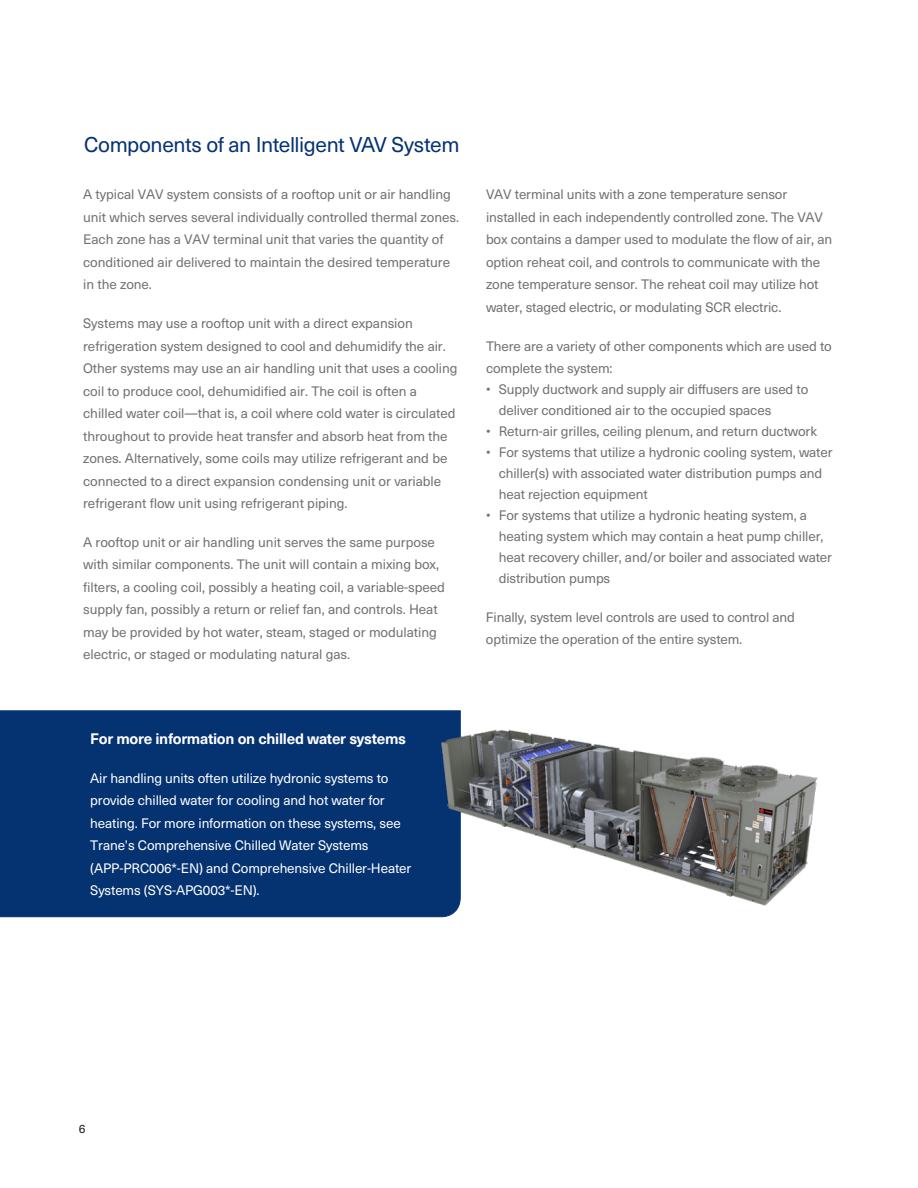
<style>
.page{position:relative;width:918px;height:1188px;background:#fff}
.page>*{position:absolute;margin:0;border:0;box-sizing:border-box;transform-origin:0 0}
.Section_Heading_Leve{font:21px "Neue Haas Unica W1 G";letter-spacing:-.02em;color:#053271}
.BodyCopy{font:700 15px "Neue Haas Unica W1 G";letter-spacing:-.02em;color:#fff}
.BodyCopy-2{font:13.5px/22.5px "Neue Haas Unica W1 G";letter-spacing:-.005em;color:#717074}
.BodyCopy-3{font:13.5px/22.5px "Neue Haas Unica W1 G";letter-spacing:-.01em;color:#fff}
.t1{font:12px "Neue Haas Unica W1 G";color:#231f20}
</style>
<div class="page">
<div style="left:0;top:710px;width:418px;height:207px;background:#053271"></div>
<img style="left:418px;top:710px;width:400px;height:208px">
<p class="Section_Heading_Leve" style="left:84px;top:129px;width:377px">Components of an Intelligent VAV System</p>
<p class="BodyCopy-2" style="left:83px;top:183px;width:378px">A typical VAV system consists of a rooftop unit or air handling unit which serves several individually controlled thermal zones.<br>Each zone has a VAV terminal unit that varies the quantity of conditioned air delivered to maintain the desired temperature in the zone.</p>
<p class="BodyCopy-2" style="left:83px;top:311px;width:376px">Systems may use a rooftop unit with a direct expansion refrigeration system designed to cool and dehumidify the air.<br>Other systems may use an air handling unit that uses a cooling coil to produce cool, dehumidified air. The coil is often a chilled water coil—that is, a coil where cold water is circulated throughout to provide heat transfer and absorb heat from the zones. Alternatively, some coils may utilize refrigerant and be connected to a direct expansion condensing unit or variable refrigerant flow unit using refrigerant piping.</p>
<p class="BodyCopy-2" style="left:83px;top:530px;width:363px">A rooftop unit or air handling unit serves the same purpose with similar components. The unit will contain a mixing box, filters, a cooling coil, possibly a heating coil, a variable-speed supply fan, possibly a return or relief fan, and controls. Heat may be provided by hot water, steam, staged or modulating electric, or staged or modulating natural gas.</p>
<p class="BodyCopy-2" style="left:486px;top:183px;width:348px">VAV terminal units with a zone temperature sensor installed in each independently controlled zone. The VAV box contains a damper used to modulate the flow of air, an option reheat coil, and controls to communicate with the zone temperature sensor. The reheat coil may utilize hot water, staged electric, or modulating SCR electric.</p>
<p class="BodyCopy-2" style="left:486px;top:334px;width:347px">There are a variety of other components which are used to complete the system:</p>
<p class="BodyCopy-2" style="left:499px;top:378px;width:311px;line-height:21px;text-indent:-13px">• Supply ductwork and supply air diffusers are used to deliver conditioned air to the occupied spaces</p>
<p class="BodyCopy-2" style="left:486px;top:419px;width:333px">• Return-air grilles, ceiling plenum, and return ductwork</p>
<p class="BodyCopy-2" style="left:499px;top:441px;width:335px;line-height:21px;text-indent:-13px">• For systems that utilize a hydronic cooling system, water chiller(s) with associated water distribution pumps and heat rejection equipment</p>
<p class="BodyCopy-2" style="left:499px;top:504px;width:335px;line-height:21px;text-indent:-13px">• For systems that utilize a hydronic heating system, a heating system which may contain a heat pump chiller, heat recovery chiller, and/or boiler and associated water distribution pumps</p>
<p class="BodyCopy-2" style="left:486px;top:605px;width:310px">Finally, system level controls are used to control and optimize the operation of the entire system.</p>
<p class="BodyCopy" style="left:90px;top:727px;width:317px">For more information on chilled water systems</p>
<p class="BodyCopy-3" style="left:90px;top:766px;width:323px">Air handling units often utilize hydronic systems to provide chilled water for cooling and hot water for heating. For more information on these systems, see Trane’s Comprehensive Chilled Water Systems (APP-PRC006*-EN) and Comprehensive Chiller-Heater Systems (SYS-APG003*-EN).</p>
<p class="t1" style="left:79px;top:1119px;width:8px">6</p>
</div>
